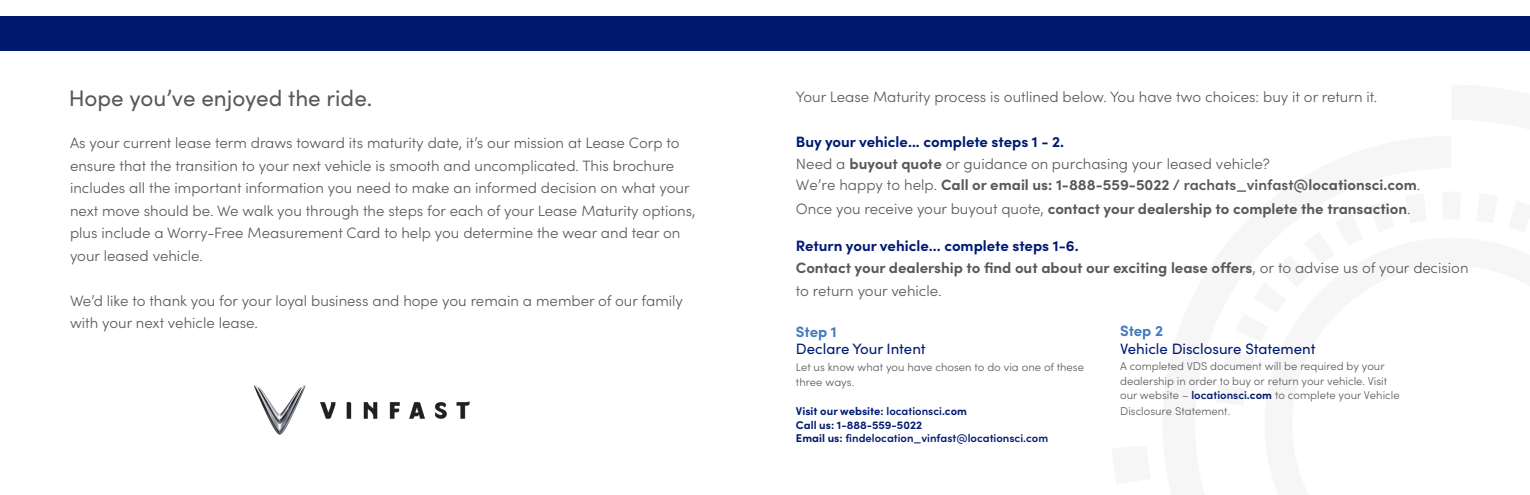
<style>
.page{position:relative;width:1530px;height:495px;background:#fff}
.page>*{position:absolute;margin:0;border:0;box-sizing:border-box;transform-origin:0 0}
.t1{font:22.5px "Sofia Pro";color:#58595b}
.t2{font:300 15px/22.5px "Sofia Pro";color:#58595b}
.t3{font:700 15px/22.5px "Sofia Pro";color:#58595b}
.t4{font:15px "Sofia Pro";color:#001a71}
.t5{font:700 15px "Sofia Pro";letter-spacing:-.01em;color:#4579bd}
.t6{font:300 11.25px/14.5px "Sofia Pro";color:#58595b}
.t7{font:700 11.25px/13.8px "Sofia Pro";color:#001a71}
.s1{font-weight:700;color:#001a71}
.s2{font-weight:700}
.s3{font-weight:600}
.s4{font-weight:300}
.s5{color:#001a71}
.s6{font-weight:600;color:#001a71}
</style>
<div class="page">
<div style="left:0;top:16px;width:1530px;height:34px;background:#001a71"></div>
<img style="left:254px;top:385px;width:216px;height:50px">
<h1 class="t1" style="left:69px;top:81px;width:305px">Hope you’ve enjoyed the ride.</h1>
<p class="t2" style="left:796px;top:84px;width:583px">Your Lease Maturity process is outlined below. You have two choices: buy it or return it.</p>
<p class="t2" style="left:796px;top:130px;width:626px;line-height:21.9px"><span class="s1">Buy your vehicle... complete steps 1 - 2.<br></span>Need a <span class="s2">buyout quote</span> or guidance on purchasing your leased vehicle?<br>We’re happy to help. <span class="s2">Call or email us: 1-888-559-5022 /</span> <span class="s3">rachats_vinfast</span><span class="s2">@locationsci.com</span>.</p>
<p class="t3" style="left:796px;top:196px;width:616px"><span class="s4">Once you receive your buyout quote,</span> contact your dealership to complete the transaction<span class="s4">.</span></p>
<p class="t3" style="left:796px;top:233px;width:674px"><span class="s5">Return your vehicle... complete steps 1-6.<br></span>Contact your dealership to find out about our exciting lease offers<span class="s4">, or to advise us of your decision to return your vehicle.</span></p>
<p class="t5" style="left:1120px;top:319px;width:45px">Step 2</p>
<p class="t4" style="left:1120px;top:338px;width:197px">Vehicle Disclosure Statement</p>
<p class="t6" style="left:1120px;top:358px;width:281px">A completed VDS document will be required by your dealership in order to buy or return your vehicle. Visit our website – <span class="s6">locationsci</span><span class="s1">.com</span> to complete your Vehicle</p>
<p class="t6" style="left:1120px;top:403px;width:112px">Disclosure Statement.</p>
<p class="t2" style="left:70px;top:131px;width:627px">As your current lease term draws toward its maturity date, it’s our mission at Lease Corp to ensure that the transition to your next vehicle is smooth and uncomplicated. This brochure includes all the important information you need to make an informed decision on what your next move should be. We walk you through the steps for each of your Lease Maturity options, plus include a Worry-Free Measurement Card to help you determine the wear and tear on your leased vehicle.</p>
<p class="t2" style="left:70px;top:288px;width:615px">We’d like to thank you for your loyal business and hope you remain a member of our family with your next vehicle lease.</p>
<p class="t5" style="left:796px;top:320px;width:42px">Step 1</p>
<p class="t4" style="left:796px;top:338px;width:131px">Declare Your Intent</p>
<p class="t6" style="left:796px;top:359px;width:290px;line-height:15px">Let us know what you have chosen to do via one of these three ways.</p>
<p class="t7" style="left:796px;top:403px;width:254px">Visit our website: <span class="s3">locationsci</span>.com<br>Call us: 1-888-559-5022<br>Email us: <span class="s3">findelocation_vinfast@locationsci.com</span></p>
</div>
